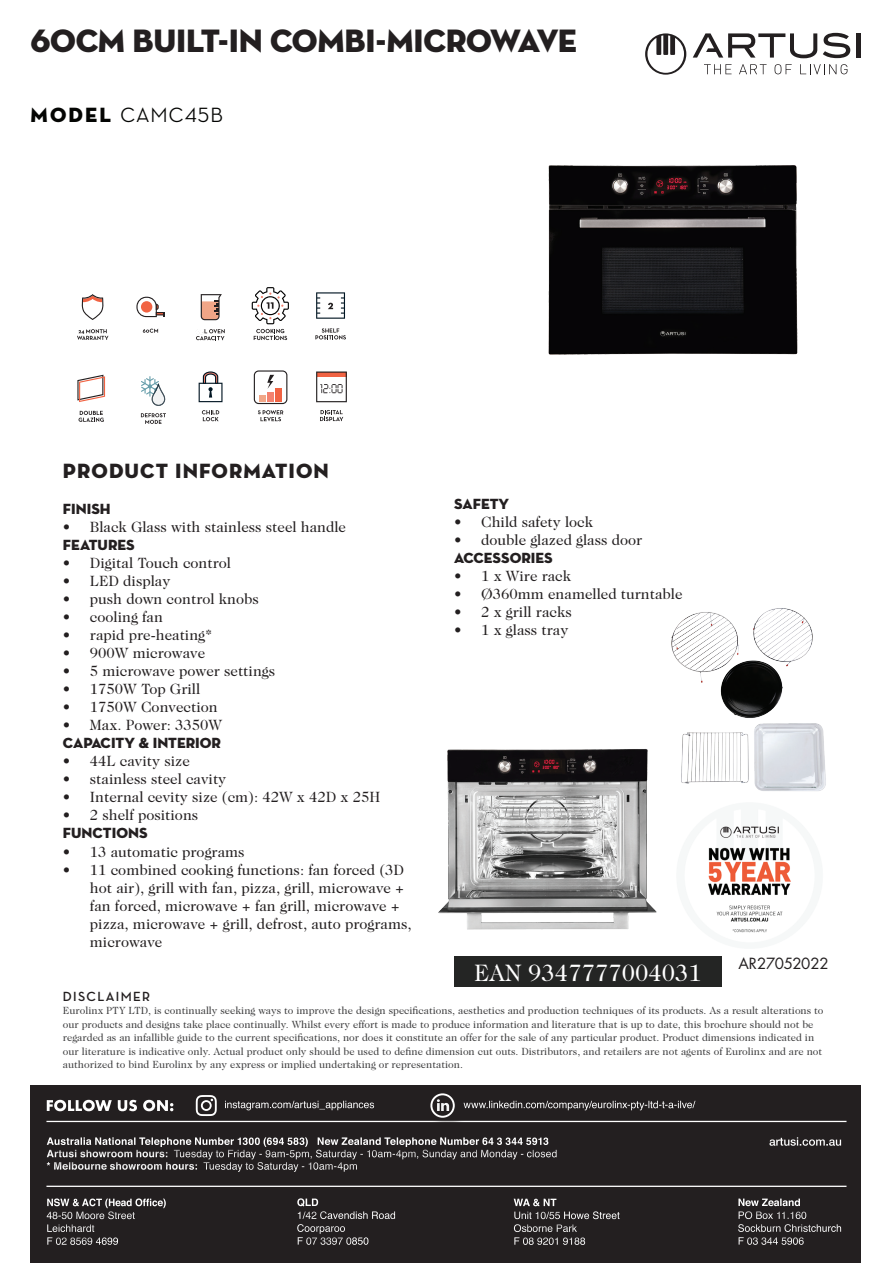
<style>
.page{position:relative;width:893px;height:1263px;background:#fff}
.page>*{position:absolute;margin:0;border:0;box-sizing:border-box;transform-origin:0 0}
.t1{font:33px "Neutraface Display Titling";letter-spacing:-.015em;color:#231f20}
.t2{font:24px "Caslon 224 Std";color:#fff}
.t3{font:21px "Neutraface Display Titling";letter-spacing:.05em;color:#231f20}
.t4{font:500 21px "Neutraface Display";letter-spacing:.05em;color:#040503}
.t5{font:15px/18px "Caslon 224 Std";color:#231f20}
.t6{font:15px "Neutraface Display Titling";color:#231f20}
.t7{font:15px "Futura Std";letter-spacing:-.015em;color:#231f20}
.t8{font:700 13.5px "Neutraface Display";letter-spacing:.1em;color:#231f20}
.t9{font:10.5px/13.5px "Caslon 224 Std";color:#3e3e3f}
.s1{font-family:"Neutraface Display Titling";font-weight:400}
</style>
<div class="page">
<img style="left:548px;top:165px;width:250px;height:189px">
<div style="left:454px;top:956px;width:268px;height:31px;background:#242524"></div>
<img style="left:708px;top:826px;width:83px;height:107px">
<svg style="left:196px;top:329px;width:29px;height:11px"></svg>
<svg style="left:201px;top:294px;width:21px;height:26px"></svg>
<svg style="left:645px;top:33px;width:41px;height:42px"></svg>
<hr style="left:856px;top:33px;width:4px;height:25px;background:#231f20">
<svg style="left:823px;top:33px;width:27px;height:25px"></svg>
<svg style="left:693px;top:33px;width:124px;height:25px"></svg>
<svg style="left:704px;top:64px;width:27px;height:10px"></svg>
<svg style="left:739px;top:64px;width:27px;height:10px"></svg>
<svg style="left:775px;top:64px;width:17px;height:10px"></svg>
<svg style="left:800px;top:64px;width:47px;height:10px"></svg>
<svg style="left:81px;top:294px;width:23px;height:26px"></svg>
<svg style="left:77px;top:329px;width:31px;height:11px"></svg>
<svg style="left:136px;top:297px;width:29px;height:20px"></svg>
<div style="left:141px;top:301px;width:11px;height:12px;background:#f16343;border-radius:50%"></div>
<svg style="left:143px;top:329px;width:15px;height:4px"></svg>
<svg style="left:252px;top:287px;width:37px;height:53px"></svg>
<svg style="left:141px;top:413px;width:25px;height:11px"></svg>
<svg style="left:141px;top:376px;width:24px;height:30px"></svg>
<svg style="left:199px;top:371px;width:23px;height:31px"></svg>
<svg style="left:202px;top:410px;width:17px;height:11px"></svg>
<svg style="left:254px;top:370px;width:33px;height:34px"></svg>
<svg style="left:258px;top:410px;width:25px;height:11px"></svg>
<div style="left:31px;top:1085px;width:830px;height:178px;background:#231f20"></div>
<svg style="left:196px;top:1095px;width:21px;height:21px"></svg>
<svg style="left:47px;top:1100px;width:126px;height:11px"></svg>
<svg style="left:225px;top:1101px;width:149px;height:9px"></svg>
<svg style="left:467px;top:1101px;width:228px;height:9px"></svg>
<hr style="left:46px;top:1186px;width:800px;height:1px;background:#fff">
<hr style="left:46px;top:1121px;width:800px;height:1px;background:#fff">
<svg style="left:47px;top:1137px;width:510px;height:35px"></svg>
<svg style="left:769px;top:1137px;width:72px;height:9px"></svg>
<svg style="left:47px;top:1198px;width:119px;height:47px"></svg>
<svg style="left:738px;top:1198px;width:103px;height:47px"></svg>
<svg style="left:297px;top:1198px;width:98px;height:47px"></svg>
<div style="left:511px;top:1196px;width:58px;height:23px;background:#231f20;opacity:.68"></div>
<svg style="left:514px;top:1199px;width:106px;height:46px"></svg>
<div style="left:428px;top:1091px;width:39px;height:39px;background:#231f20;opacity:.68"></div>
<div style="left:430px;top:1093px;width:25px;height:25px;border:2px solid #fff;border-radius:50%"></div>
<svg style="left:437px;top:1099px;width:12px;height:12px"></svg>
<img style="left:438px;top:749px;width:219px;height:181px">
<img style="left:671px;top:608px;width:155px;height:183px">
<svg style="left:315px;top:328px;width:31px;height:11px"></svg>
<svg style="left:316px;top:292px;width:29px;height:27px"></svg>
<svg style="left:316px;top:371px;width:31px;height:31px"></svg>
<svg style="left:320px;top:410px;width:23px;height:11px"></svg>
<svg style="left:77px;top:375px;width:28px;height:27px"></svg>
<svg style="left:79px;top:411px;width:25px;height:11px"></svg>
<h1 class="t1" style="left:31px;top:21px;width:548px">60CM BUILT-IN COMBI-MICROWAVE</h1>
<h3 class="t4" style="left:31px;top:103px;width:194px"><span class="s1">MODEL</span> CAMC45B</h3>
<h3 class="t3" style="left:63px;top:458px;width:267px">PRODUCT INFORMATION</h3>
<h3 class="t6" style="left:63px;top:500px;width:49px">FINISH</h3>
<h3 class="t5" style="left:63px;top:518px;width:285px">• Black Glass with stainless steel handle</h3>
<h3 class="t6" style="left:63px;top:536px;width:73px">FEATURES</h3>
<h3 class="t5" style="left:63px;top:554px;width:170px">• Digital Touch control</h3>
<h3 class="t5" style="left:63px;top:572px;width:109px">• LED display</h3>
<h3 class="t5" style="left:63px;top:590px;width:197px">• push down control knobs</h3>
<h3 class="t5" style="left:63px;top:608px;width:102px">• cooling fan</h3>
<h3 class="t5" style="left:63px;top:626px;width:151px">• rapid pre-heating*</h3>
<h3 class="t5" style="left:63px;top:644px;width:144px">• 900W microwave</h3>
<h3 class="t5" style="left:63px;top:662px;width:214px">• 5 microwave power settings</h3>
<h3 class="t5" style="left:63px;top:680px;width:139px">• 1750W Top Grill</h3>
<h3 class="t5" style="left:63px;top:698px;width:156px">• 1750W Convection</h3>
<h3 class="t5" style="left:63px;top:716px;width:161px">• Max. Power: 3350W</h3>
<h3 class="t6" style="left:63px;top:734px;width:160px">CAPACITY &amp; INTERIOR</h3>
<h3 class="t5" style="left:63px;top:752px;width:129px">• 44L cavity size</h3>
<h3 class="t5" style="left:63px;top:770px;width:165px">• stainless steel cavity</h3>
<h3 class="t5" style="left:63px;top:788px;width:319px">• Internal cevity size (cm): 42W x 42D x 25H</h3>
<h3 class="t5" style="left:63px;top:806px;width:137px">• 2 shelf positions</h3>
<h3 class="t6" style="left:63px;top:824px;width:86px">FUNCTIONS</h3>
<h3 class="t5" style="left:63px;top:842px;width:183px">• 13 automatic programs</h3>
<h3 class="t5" style="left:90px;top:860px;width:323px;text-indent:-27px">• 11 combined cooking functions: fan forced (3D hot air), grill with fan, pizza, grill, microwave + fan forced, microwave + fan grill, microwave + pizza, microwave + grill, defrost, auto programs, microwave</h3>
<h3 class="t6" style="left:454px;top:494px;width:57px">SAFETY</h3>
<h3 class="t5" style="left:454px;top:513px;width:140px">• Child safety lock</h3>
<h3 class="t5" style="left:454px;top:531px;width:190px">• double glazed glass door</h3>
<h3 class="t6" style="left:454px;top:548px;width:100px">ACCESSORIES</h3>
<h3 class="t5" style="left:454px;top:567px;width:119px">• 1 x Wire rack</h3>
<h3 class="t5" style="left:454px;top:585px;width:230px">• Ø360mm enamelled turntable</h3>
<h3 class="t5" style="left:454px;top:603px;width:119px">• 2 x grill racks</h3>
<h3 class="t5" style="left:454px;top:621px;width:116px">• 1 x glass tray</h3>
<h2 class="t2" style="left:474px;top:958px;width:229px">EAN 9347777004031</h2>
<h3 class="t7" style="left:738px;top:954px;width:92px">AR27052022</h3>
<p class="t8" style="left:63px;top:989px;width:89px">DISCLAIMER</p>
<p class="t9" style="left:63px;top:1004px;width:762px">Eurolinx PTY LTD, is continually seeking ways to improve the design specifications, aesthetics and production techniques of its products. As a result alterations to our products and designs take place continually. Whilst every effort is made to produce information and literature that is up to date, this brochure should not be regarded as an infallible guide to the current specifications, nor does it constitute an offer for the sale of any particular product. Product dimensions indicated in our literature is indicative only. Actual product only should be used to define dimension cut outs. Distributors, and retailers are not agents of Eurolinx and are not authorized to bind Eurolinx by any express or implied undertaking or representation.</p>
</div>
